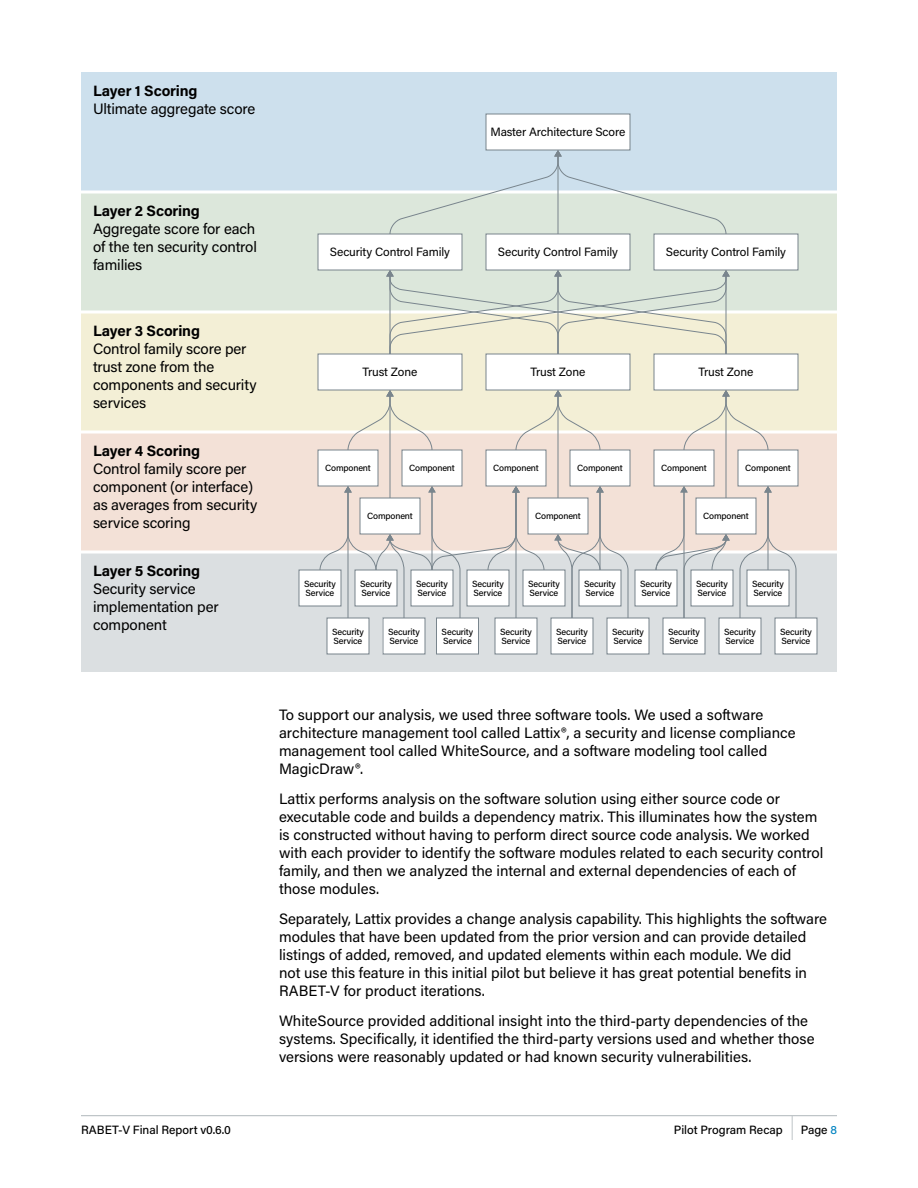
<style>
.page{position:relative;width:918px;height:1188px;background:#fff}
.page>*{position:absolute;margin:0;border:0;box-sizing:border-box;transform-origin:0 0}
.P2{font:15px/18px "Acumin Pro";color:#000}
.t1{font:12px "Acumin Pro";letter-spacing:-.01em;color:#000}
.t2{font:500 12px "Acumin Pro";color:#000}
.t3{font:500 9px/9px "Acumin Pro";letter-spacing:-.02em;color:#000}
.s1{font-weight:700}
.s2{color:#0083c1}
</style>
<div class="page">
<hr style="left:81px;top:1115px;width:756px;height:1px;background:#bfc5c8">
<svg style="left:792px;top:1116px;width:1px;height:24px"></svg>
<div style="left:81px;top:72px;width:756px;height:120px;background:#cde0ed"></div>
<div style="left:81px;top:192px;width:756px;height:120px;background:#dce7db"></div>
<div style="left:81px;top:312px;width:756px;height:120px;background:#f3efd6"></div>
<div style="left:81px;top:432px;width:756px;height:120px;background:#f3e1d7"></div>
<div style="left:81px;top:552px;width:756px;height:120px;background:#dbdfe1"></div>
<svg style="left:81px;top:190px;width:756px;height:4px;background:#f4f8f8"></svg>
<svg style="left:81px;top:310px;width:756px;height:4px;background:#f9faf5"></svg>
<hr style="left:81px;top:430px;width:756px;height:4px;background:#fcfbf5">
<svg style="left:81px;top:550px;width:756px;height:4px"></svg>
<div style="left:486px;top:114px;width:144px;height:36px;background:#fff"></div>
<hr style="left:390px;top:395px;width:1px;height:121px;background:#79858d">
<svg style="left:319px;top:486px;width:226px;height:151px"></svg>
<svg style="left:739px;top:486px;width:58px;height:151px"></svg>
<svg style="left:554px;top:486px;width:75px;height:151px"></svg>
<svg style="left:655px;top:486px;width:75px;height:151px"></svg>
<svg style="left:347px;top:390px;width:86px;height:79px"></svg>
<hr style="left:558px;top:395px;width:1px;height:121px;background:#79858d">
<svg style="left:515px;top:390px;width:86px;height:79px"></svg>
<hr style="left:726px;top:395px;width:1px;height:121px;background:#79858d">
<svg style="left:683px;top:390px;width:86px;height:79px"></svg>
<svg style="left:386px;top:270px;width:344px;height:103px"></svg>
<svg style="left:389px;top:150px;width:338px;height:103px"></svg>
<div style="left:318px;top:450px;width:60px;height:36px;background:#fff"></div>
<div style="left:402px;top:450px;width:60px;height:36px;background:#fff"></div>
<div style="left:360px;top:498px;width:60px;height:36px;background:#fff"></div>
<div style="left:528px;top:498px;width:60px;height:36px;background:#fff"></div>
<div style="left:696px;top:498px;width:60px;height:36px;background:#fff"></div>
<div style="left:486px;top:450px;width:60px;height:36px;background:#fff"></div>
<div style="left:570px;top:450px;width:60px;height:36px;background:#fff"></div>
<div style="left:654px;top:450px;width:60px;height:36px;background:#fff"></div>
<div style="left:738px;top:450px;width:60px;height:36px;background:#fff"></div>
<div style="left:327px;top:618px;width:42px;height:36px;background:#fff"></div>
<div style="left:383px;top:618px;width:42px;height:36px;background:#fff"></div>
<div style="left:436px;top:618px;width:42px;height:36px;background:#fff"></div>
<div style="left:436px;top:618px;width:43px;height:36px;border:1px solid #79858d"></div>
<div style="left:495px;top:618px;width:42px;height:36px;background:#fff"></div>
<div style="left:551px;top:618px;width:42px;height:36px;background:#fff"></div>
<div style="left:607px;top:618px;width:42px;height:36px;background:#fff"></div>
<div style="left:663px;top:618px;width:42px;height:36px;background:#fff"></div>
<div style="left:719px;top:618px;width:42px;height:36px;background:#fff"></div>
<div style="left:775px;top:618px;width:42px;height:36px;background:#fff"></div>
<div style="left:299px;top:570px;width:42px;height:36px;background:#fff"></div>
<div style="left:355px;top:570px;width:42px;height:36px;background:#fff"></div>
<div style="left:411px;top:570px;width:42px;height:36px;background:#fff"></div>
<div style="left:467px;top:570px;width:42px;height:36px;background:#fff"></div>
<div style="left:523px;top:570px;width:42px;height:36px;background:#fff"></div>
<div style="left:579px;top:570px;width:42px;height:36px;background:#fff"></div>
<div style="left:635px;top:570px;width:42px;height:36px;background:#fff"></div>
<div style="left:691px;top:570px;width:42px;height:36px;background:#fff"></div>
<div style="left:747px;top:570px;width:42px;height:36px;background:#fff"></div>
<div style="left:318px;top:354px;width:144px;height:36px;background:#fff"></div>
<div style="left:486px;top:354px;width:144px;height:36px;background:#fff"></div>
<div style="left:654px;top:354px;width:144px;height:36px;background:#fff"></div>
<div style="left:486px;top:234px;width:144px;height:36px;background:#fff"></div>
<div style="left:654px;top:234px;width:144px;height:36px;background:#fff"></div>
<div style="left:318px;top:234px;width:144px;height:36px;background:#fff"></div>
<p class="P2" style="left:93px;top:81px;width:164px"><span class="s1">Layer 1 Scoring<br></span>Ultimate aggregate score</p>
<p class="t1" style="left:491px;top:124px;width:136px">Master Architecture Score</p>
<p class="P2" style="left:93px;top:201px;width:165px"><span class="s1">Layer 2 Scoring<br></span>Aggregate score for each of the ten security control families</p>
<p class="P2" style="left:93px;top:321px;width:165px"><span class="s1">Layer 3 Scoring<br></span>Control family score per trust zone from the components and security services</p>
<p class="P2" style="left:93px;top:441px;width:166px"><span class="s1">Layer 4 Scoring<br></span>Control family score per component (or interface) as averages from security service scoring</p>
<p class="P2" style="left:93px;top:561px;width:127px"><span class="s1">Layer 5 Scoring<br></span>Security service implementation per component</p>
<p class="t1" style="left:330px;top:244px;width:122px">Security Control Family</p>
<p class="t1" style="left:498px;top:244px;width:122px">Security Control Family</p>
<p class="t1" style="left:666px;top:244px;width:122px">Security Control Family</p>
<p class="t1" style="left:363px;top:364px;width:56px">Trust Zone</p>
<p class="t1" style="left:531px;top:364px;width:56px">Trust Zone</p>
<p class="t1" style="left:699px;top:364px;width:56px">Trust Zone</p>
<p class="t3" style="left:325px;top:463px;width:47px">Component</p>
<p class="t3" style="left:409px;top:463px;width:47px">Component</p>
<p class="t3" style="left:367px;top:511px;width:47px">Component</p>
<p class="t3" style="left:535px;top:511px;width:47px">Component</p>
<p class="t3" style="left:703px;top:511px;width:47px">Component</p>
<p class="t3" style="left:493px;top:463px;width:47px">Component</p>
<p class="t3" style="left:577px;top:463px;width:47px">Component</p>
<p class="t3" style="left:661px;top:463px;width:47px">Component</p>
<p class="t3" style="left:745px;top:463px;width:47px">Component</p>
<p class="t3" style="left:304px;top:579px;width:33px">Security<br>Service</p>
<p class="t3" style="left:360px;top:579px;width:33px">Security<br>Service</p>
<p class="t3" style="left:416px;top:579px;width:33px">Security<br>Service</p>
<p class="t3" style="left:472px;top:579px;width:33px">Security<br>Service</p>
<p class="t3" style="left:528px;top:579px;width:33px">Security<br>Service</p>
<p class="t3" style="left:584px;top:579px;width:33px">Security<br>Service</p>
<p class="t3" style="left:640px;top:579px;width:33px">Security<br>Service</p>
<p class="t3" style="left:696px;top:579px;width:33px">Security<br>Service</p>
<p class="t3" style="left:752px;top:579px;width:33px">Security<br>Service</p>
<p class="t3" style="left:332px;top:627px;width:33px">Security<br>Service</p>
<p class="t3" style="left:388px;top:627px;width:33px">Security<br>Service</p>
<p class="t3" style="left:442px;top:627px;width:33px">Security<br>Service</p>
<p class="t3" style="left:500px;top:627px;width:33px">Security<br>Service</p>
<p class="t3" style="left:556px;top:627px;width:33px">Security<br>Service</p>
<p class="t3" style="left:612px;top:627px;width:33px">Security<br>Service</p>
<p class="t3" style="left:668px;top:627px;width:33px">Security<br>Service</p>
<p class="t3" style="left:724px;top:627px;width:33px">Security<br>Service</p>
<p class="t3" style="left:780px;top:627px;width:33px">Security<br>Service</p>
<p class="P2" style="left:279px;top:705px;width:518px">To support our analysis, we used three software tools. We used a software architecture management tool called Lattix®, a security and license compliance management tool called WhiteSource, and a software modeling tool called MagicDraw®.</p>
<p class="P2" style="left:279px;top:789px;width:546px">Lattix performs analysis on the software solution using either source code or executable code and builds a dependency matrix. This illuminates how the system is constructed without having to perform direct source code analysis. We worked with each provider to identify the software modules related to each security control family, and then we analyzed the internal and external dependencies of each of those modules.</p>
<p class="P2" style="left:279px;top:909px;width:550px">Separately, Lattix provides a change analysis capability. This highlights the software modules that have been updated from the prior version and can provide detailed listings of added, removed, and updated elements within each module. We did<br>not use this feature in this initial pilot but believe it has great potential benefits in RABET-V for product iterations.</p>
<p class="P2" style="left:279px;top:1011px;width:537px">WhiteSource provided additional insight into the third-party dependencies of the systems. Specifically, it identified the third-party versions used and whether those versions were reasonably updated or had known security vulnerabilities.</p>
<p class="t2" style="left:81px;top:1121px;width:151px">RABET-V Final Report v0.6.0</p>
<p class="t2" style="left:674px;top:1121px;width:110px">Pilot Program Recap</p>
<p class="t2" style="left:801px;top:1121px;width:38px">Page <span class="s2">8</span></p>
</div>
